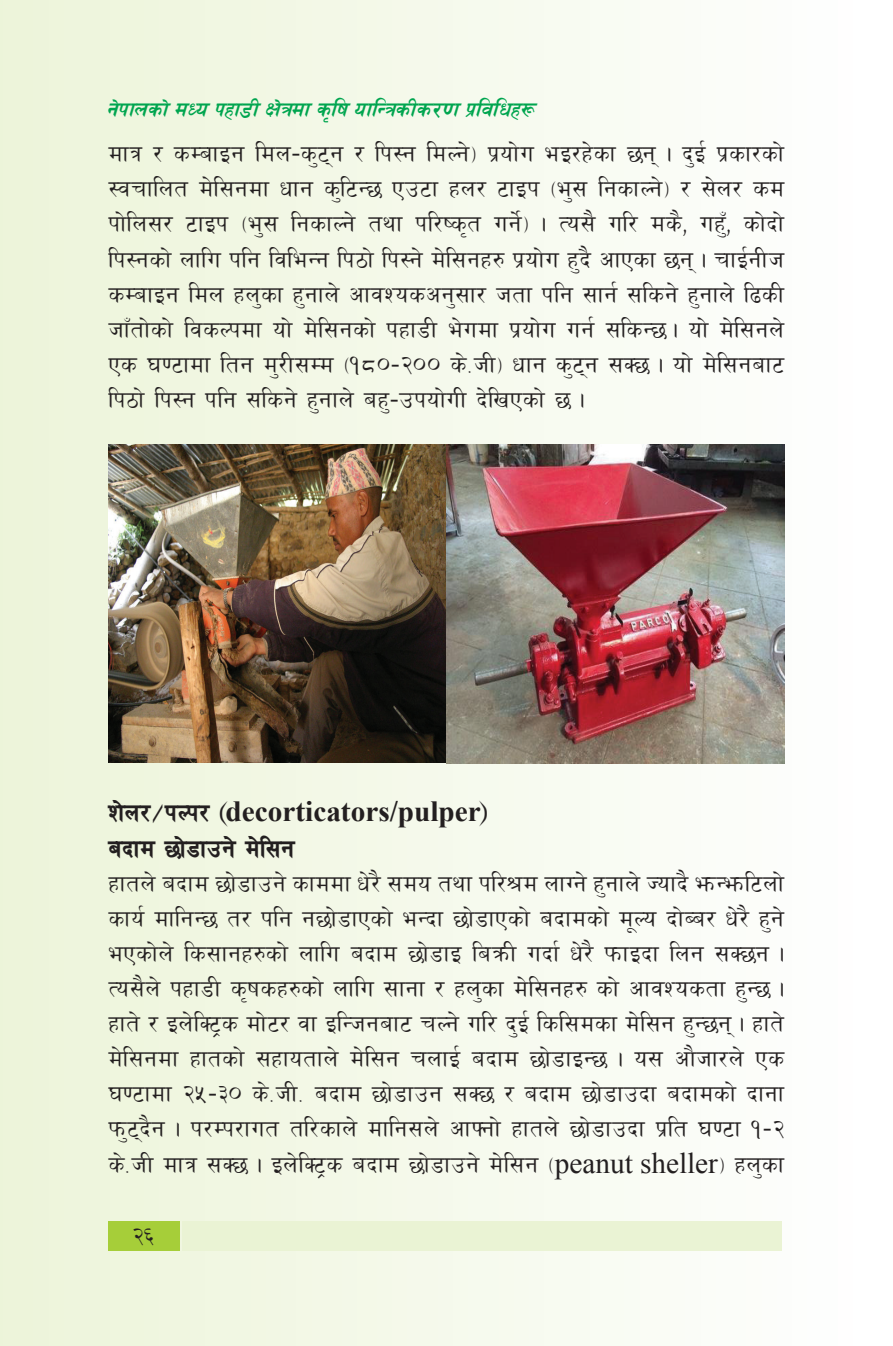
<style>
.page{position:relative;width:893px;height:1346px;background:#fff}
.page>*{position:absolute;margin:0;border:0;box-sizing:border-box;transform-origin:0 0}
.t1{font:29.25px/35.1px "Preeti";color:#231f20}
.t2{font:700 29.25px "Times New Roman";color:#231f20}
.t3{font:700 29.25px "Preeti";color:#231f20}
.t4{font:italic 700 27px "Nagarik";color:#00a54f}
.t5{font:20.25px "Fontasy Himali";color:#231f20}
.s1{font-family:"Preeti"}
.s2{font-family:"Times New Roman"}
</style>
<div class="page">
<div style="left:0;top:0;width:893px;height:1346px;background:linear-gradient(to right,#ecf4d9,#fff)"></div>
<div style="left:108px;top:1221px;width:71px;height:30px;background:#a6ce39"></div>
<div style="left:182px;top:1221px;width:600px;height:30px;background:#eaf3d4"></div>
<img style="left:108px;top:444px;width:676px;height:319px">
<p class="t4" style="left:108px;top:96px;width:429px">g]kfnsf]dWo kxf8L If]qdf s[lif oflGqsLs/0f k|ljlwx¿</p>
<p class="t1" style="left:108px;top:137px;width:689px">dfq / sDafOg ldn–s'6\g / lk:g ldNg]_ k|of]u eO/x]sf 5g\ . b'O{ k|sf/sf] :jrflnt d]l;gdf wfg s'l6G5 Pp6f xn/ 6fOk -e'; lgsfNg]_ / ;]n/ sd kf]ln;/ 6fOk -e'; lgsfNg]tyf kl/is[t ug]{_ . To;}ul/ ds}, ux'F, sf]bf] lk:gsf]nflu klg ljleGg lk7f]lk:g]d]l;gx? k|of]u x'b}cfPsf 5g\. rfO{gLh sDafOg ldn xn'sf x'gfn]cfjZoscg';f/ htf klg ;fg{ ;lsg]x'gfn]l9sL hfFtf]sf]ljsNkdf of]d]l;gsf]kxf8L e]udf k|of]u ug{ ;lsG5 . of]d]l;gn] Ps 306fdf ltg d'/L;Dd -!*)–@)) s]=hL_ wfg s'6\g ;S5 . of]d]l;gaf6 lk7f]lk:g klg ;lsg]x'gfn]ax'–pkof]uL b]lvPsf]5 .</p>
<p class="t2" style="left:108px;top:795px;width:381px"><span class="s1">z]n/÷kNk/ -</span>decorticators/pulper<span class="s1">_</span></p>
<p class="t3" style="left:108px;top:834px;width:188px">abfd 5f]8fpg]d]l;g</p>
<p class="t1" style="left:108px;top:866px;width:689px">xftn]abfd 5f]8fpg]sfddf w]/};do tyf kl/&gt;d nfUg]x'gfn]Hofb}emGeml6nf] sfo{ dflgG5 t/ klg g5f]8fPsf]eGbf 5f]8fPsf]abfdsf]d"No bf]Aa/ w]/}x'g] ePsf]n]ls;fgx?sf]nflu abfd 5f]8fO laqmL ubf{ w]/}kmfObf lng ;S5g .<br>To;}n]kxf8L s[ifsx?sf]nflu ;fgf / xn'sf d]l;gx? sf]cfjZostf x'G5 . xft]/ On]lS6«s df]6/ jf OlGhgaf6 rNg]ul/ b'O{ lsl;dsf d]l;g x'G5g\. xft] d]l;gdf xftsf];xfotfn]d]l;g rnfO{ abfd 5f]8fOG5 . o; cf}hf/n]Ps 306fdf @%–#) s]=hL= abfd 5f]8fpg ;S5 / abfd 5f]8fpbf abfdsf]bfgf km'6\b}g . k/Dk/fut tl/sfn]dflg;n]cfˆgf]xftn]5f]8fpbf k|lt 306f !–@ s]=hL dfq ;S5 . On]lS6«s abfd 5f]8fpg]d]l;g -<span class="s2">peanut sheller</span>_ xn'sf</p>
<p class="t5" style="left:132px;top:1222px;width:24px">26</p>
</div>
